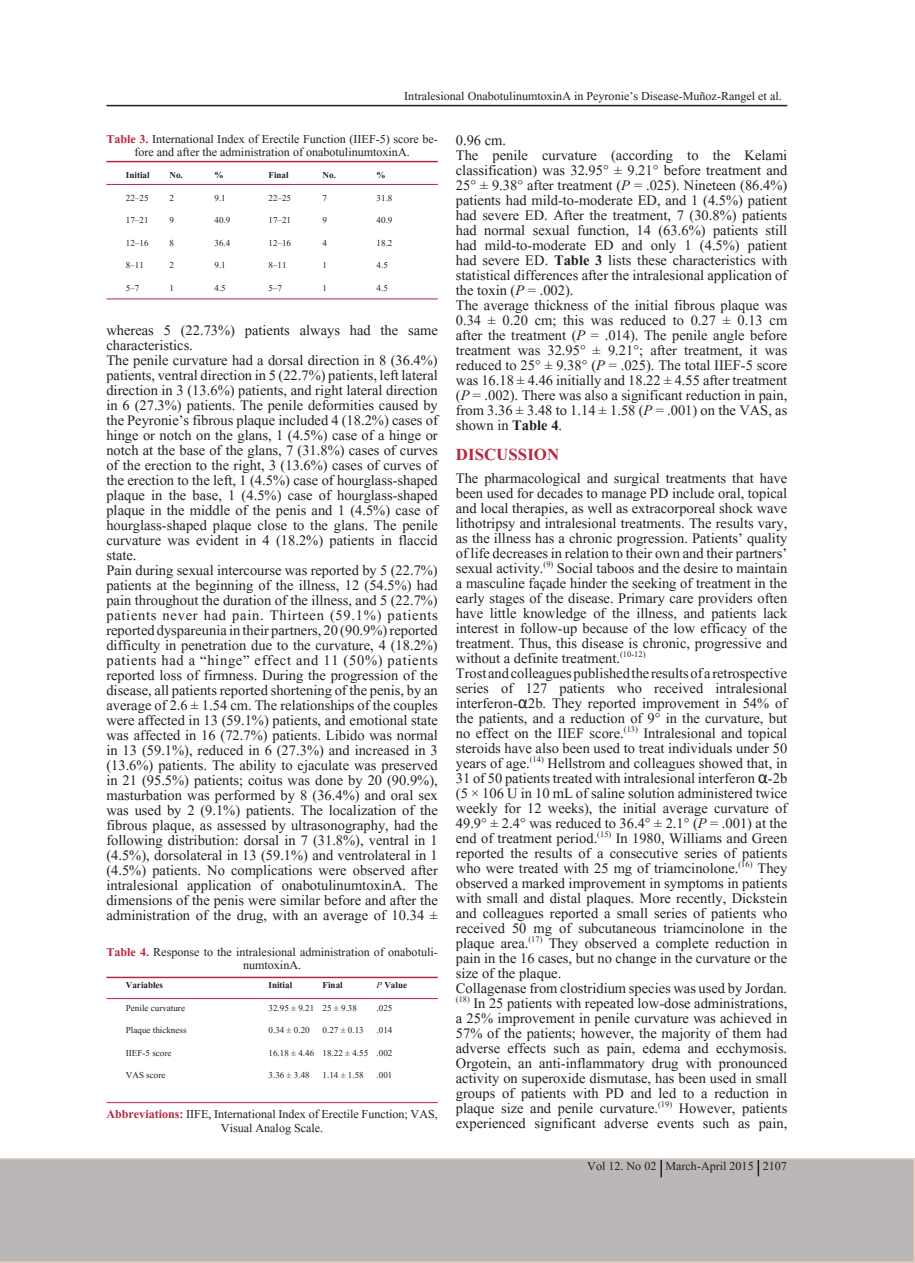
<style>
.page{position:relative;width:915px;height:1263px;background:#fff}
.page>*{position:absolute;margin:0;border:0;box-sizing:border-box;transform-origin:0 0}
.t1{font:700 21px "Aparajita";color:#b62841}
.t2{font:18px/15px "Aparajita";color:#231f20;text-align:justify}
.t3{font:15px/13.5px "Aparajita";color:#231f20;text-align:center}
.t4{font:11.25px "Aparajita";color:#231f20}
.t5{font:700 11.25px "Aparajita";color:#231f20}
.s1{font-weight:700;color:#b62841}
.s2{font-weight:400;font-style:italic}
.s3{font-style:italic}
.s4{font-weight:700}
.s5{font-family:"Calibri"}
</style>
<div class="page">
<hr style="left:106px;top:105px;width:681px;height:1px;background:#231f20">
<div style="left:0;top:1158px;width:914px;height:105px;background:#bbb7b7"></div>
<svg style="left:657px;top:1160px;width:4px;height:18px"></svg>
<hr style="left:106px;top:161px;width:331px;height:1px;background:#b62841">
<hr style="left:106px;top:184px;width:331px;height:1px;background:#b62841">
<hr style="left:106px;top:298px;width:331px;height:1px;background:#b62841">
<hr style="left:106px;top:977px;width:331px;height:1px;background:#b62841">
<hr style="left:106px;top:998px;width:331px;height:1px;background:#b62841">
<hr style="left:106px;top:1102px;width:331px;height:1px;background:#b62841">
<svg style="left:754px;top:1160px;width:4px;height:18px"></svg>
<p class="t3" style="left:404px;top:91px;width:379px">Intralesional OnabotulinumtoxinA in Peyronie’s Disease-Muñoz-Rangel et al.</p>
<p class="t3" style="left:106px;top:134px;width:333px"><span class="s1">Table 3.</span> International Index of Erectile Function (IIEF-5) score be&shy;fore and after the administration of onabotulinumtoxinA.</p>
<p class="t5" style="left:126px;top:170px;width:25px">Initial</p>
<p class="t5" style="left:169px;top:170px;width:15px">No.</p>
<p class="t5" style="left:214px;top:170px;width:11px">%</p>
<p class="t5" style="left:268px;top:170px;width:22px">Final</p>
<p class="t5" style="left:322px;top:170px;width:15px">No.</p>
<p class="t5" style="left:376px;top:170px;width:11px">%</p>
<p class="t4" style="left:126px;top:192px;width:24px">22–25</p>
<p class="t4" style="left:169px;top:192px;width:6px">2</p>
<p class="t4" style="left:214px;top:192px;width:13px">9.1</p>
<p class="t4" style="left:268px;top:192px;width:24px">22–25</p>
<p class="t4" style="left:322px;top:192px;width:6px">7</p>
<p class="t4" style="left:376px;top:192px;width:17px">31.8</p>
<p class="t4" style="left:126px;top:215px;width:24px">17–21</p>
<p class="t4" style="left:169px;top:215px;width:6px">9</p>
<p class="t4" style="left:214px;top:215px;width:17px">40.9</p>
<p class="t4" style="left:268px;top:215px;width:24px">17–21</p>
<p class="t4" style="left:322px;top:215px;width:6px">9</p>
<p class="t4" style="left:376px;top:215px;width:17px">40.9</p>
<p class="t4" style="left:126px;top:237px;width:24px">12–16</p>
<p class="t4" style="left:169px;top:237px;width:6px">8</p>
<p class="t4" style="left:214px;top:237px;width:17px">36.4</p>
<p class="t4" style="left:268px;top:237px;width:24px">12–16</p>
<p class="t4" style="left:322px;top:237px;width:6px">4</p>
<p class="t4" style="left:376px;top:237px;width:17px">18.2</p>
<p class="t4" style="left:126px;top:260px;width:20px">8–11</p>
<p class="t4" style="left:169px;top:260px;width:6px">2</p>
<p class="t4" style="left:214px;top:260px;width:13px">9.1</p>
<p class="t4" style="left:268px;top:260px;width:20px">8–11</p>
<p class="t4" style="left:322px;top:260px;width:6px">1</p>
<p class="t4" style="left:376px;top:260px;width:13px">4.5</p>
<p class="t4" style="left:126px;top:282px;width:15px">5–7</p>
<p class="t4" style="left:169px;top:282px;width:6px">1</p>
<p class="t4" style="left:214px;top:282px;width:13px">4.5</p>
<p class="t4" style="left:268px;top:282px;width:15px">5–7</p>
<p class="t4" style="left:322px;top:282px;width:6px">1</p>
<p class="t4" style="left:376px;top:282px;width:13px">4.5</p>
<p class="t2" style="left:106px;top:324px;width:333px">whereas 5 (22.73%) patients always had the same characteristics.</p>
<p class="t2" style="left:106px;top:354px;width:333px">The penile curvature had a dorsal direction in 8 (36.4%) patients, ventral direction in 5 (22.7%) patients, left lateral direction in 3 (13.6%) patients, and right lateral direction in 6 (27.3%) patients. The penile deformities caused by the Peyronie’s fibrous plaque included 4 (18.2%) cases of hinge or notch on the glans, 1 (4.5%) case of a hinge or notch at the base of the glans, 7 (31.8%) cases of curves of the erection to the right, 3 (13.6%) cases of curves of the erection to the left, 1 (4.5%) case of hourglass-shaped plaque in the base, 1 (4.5%) case of hourglass-shaped plaque in the middle of the penis and 1 (4.5%) case of hourglass-shaped plaque close to the glans. The penile curvature was evident in 4 (18.2%) patients in flaccid state.</p>
<p class="t2" style="left:106px;top:564px;width:333px">Pain during sexual intercourse was reported by 5 (22.7%) patients at the beginning of the illness, 12 (54.5%) had pain throughout the duration of the illness, and 5 (22.7%) patients never had pain. Thirteen (59.1%) patients reported dyspareunia in their partners, 20 (90.9%) reported difficulty in penetration due to the curvature, 4 (18.2%) patients had a “hinge” effect and 11 (50%) patients reported loss of firmness. During the progression of the disease, all patients reported shortening of the penis, by an average of 2.6 ± 1.54 cm. The relationships of the couples were affected in 13 (59.1%) patients, and emotional state was affected in 16 (72.7%) patients. Libido was normal in 13 (59.1%), reduced in 6 (27.3%) and increased in 3 (13.6%) patients. The ability to ejaculate was preserved in 21 (95.5%) patients; coitus was done by 20 (90.9%), masturbation was performed by 8 (36.4%) and oral sex was used by 2 (9.1%) patients. The localization of the fibrous plaque, as assessed by ultrasonography, had the following distribution: dorsal in 7 (31.8%), ventral in 1 (4.5%), dorsolateral in 13 (59.1%) and ventrolateral in 1 (4.5%) patients. No complications were observed after intralesional application of onabotulinumtoxinA. The dimensions of the penis were similar before and after the administration of the drug, with an average of 10.34 ±</p>
<p class="t3" style="left:106px;top:947px;width:333px"><span class="s1">Table 4.</span> Response to the intralesional administration of onabotuli&shy;numtoxinA.</p>
<p class="t5" style="left:126px;top:980px;width:39px">Variables</p>
<p class="t5" style="left:268px;top:980px;width:25px">Initial</p>
<p class="t5" style="left:322px;top:980px;width:22px">Final</p>
<p class="t5" style="left:376px;top:980px;width:32px"><span class="s2">P</span> Value</p>
<p class="t4" style="left:126px;top:1002px;width:61px">Penile curvature</p>
<p class="t4" style="left:268px;top:1002px;width:90px">32.95 ± 9.21 25 ± 9.38</p>
<p class="t4" style="left:376px;top:1002px;width:17px">.025</p>
<p class="t4" style="left:126px;top:1025px;width:62px">Plaque thickness</p>
<p class="t4" style="left:268px;top:1025px;width:125px">0.34 ± 0.20 0.27 ± 0.13 .014</p>
<p class="t4" style="left:126px;top:1047px;width:47px">IIEF-5 score</p>
<p class="t4" style="left:268px;top:1047px;width:125px">16.18 ± 4.46 18.22 ± 4.55 .002</p>
<p class="t4" style="left:126px;top:1070px;width:41px">VAS score</p>
<p class="t4" style="left:268px;top:1070px;width:125px">3.36 ± 3.48 1.14 ± 1.58 .001</p>
<p class="t3" style="left:106px;top:1109px;width:333px"><span class="s1">Abbreviations:</span> IIFE, International Index of Erectile Function; VAS,<br>Visual Analog Scale.</p>
<p class="t2" style="left:455px;top:135px;width:52px">0.96 cm.</p>
<p class="t2" style="left:455px;top:150px;width:333px">The penile curvature (according to the Kelami classification) was 32.95° ± 9.21° before treatment and 25° ± 9.38° after treatment (<span class="s3">P</span> = .025). Nineteen (86.4%) patients had mild-to-moderate ED, and 1 (4.5%) patient had severe ED. After the treatment, 7 (30.8%) patients had normal sexual function, 14 (63.6%) patients still had mild-to-moderate ED and only 1 (4.5%) patient had severe ED. <span class="s4">Table 3</span> lists these characteristics with statistical differences after the intralesional application of the toxin (<span class="s3">P</span> = .002).</p>
<p class="t2" style="left:455px;top:300px;width:333px">The average thickness of the initial fibrous plaque was 0.34 ± 0.20 cm; this was reduced to 0.27 ± 0.13 cm after the treatment (<span class="s3">P</span> = .014). The penile angle before treatment was 32.95° ± 9.21°; after treatment, it was reduced to 25° ± 9.38° (<span class="s3">P</span> = .025). The total IIEF-5 score was 16.18 ± 4.46 initially and 18.22 ± 4.55 after treatment (<span class="s3">P</span> = .002). There was also a significant reduction in pain, from 3.36 ± 3.48 to 1.14 ± 1.58 (<span class="s3">P</span> = .001) on the VAS, as shown in <span class="s4">Table 4</span>.</p>
<p class="t1" style="left:455px;top:445px;width:105px">DISCUSSION</p>
<p class="t2" style="left:455px;top:472px;width:333px">The pharmacological and surgical treatments that have been used for decades to manage PD include oral, topical and local therapies, as well as extracorporeal shock wave lithotripsy and intralesional treatments. The results vary, as the illness has a chronic progression. Patients’ quality of life decreases in relation to their own and their partners’ sexual activity.<sup>(9)</sup> Social taboos and the desire to maintain a masculine façade hinder the seeking of treatment in the early stages of the disease. Primary care providers often have little knowledge of the illness, and patients lack interest in follow-up because of the low efficacy of the treatment. Thus, this disease is chronic, progressive and without a definite treatment.<sup>(10-12)</sup></p>
<p class="t2" style="left:455px;top:667px;width:333px">Trost and colleagues published the results of a retrospective series of 127 patients who received intralesional interferon-<span class="s5">α</span>2b. They reported improvement in 54% of the patients, and a reduction of 9° in the curvature, but no effect on the IIEF score.<sup>(13)</sup> Intralesional and topical steroids have also been used to treat individuals under 50 years of age.<sup>(14)</sup> Hellstrom and colleagues showed that, in 31 of 50 patients treated with intralesional interferon <span class="s5">α</span>-2b (5 × 106 U in 10 mL of saline solution administered twice weekly for 12 weeks), the initial average curvature of 49.9° ± 2.4° was reduced to 36.4° ± 2.1° (<span class="s3">P</span> = .001) at the end of treatment period.<sup>(15)</sup> In 1980, Williams and Green reported the results of a consecutive series of patients who were treated with 25 mg of triamcinolone.<sup>(16)</sup> They observed a marked improvement in symptoms in patients with small and distal plaques. More recently, Dickstein and colleagues reported a small series of patients who received 50 mg of subcutaneous triamcinolone in the plaque area.<sup>(17)</sup> They observed a complete reduction in pain in the 16 cases, but no change in the curvature or the size of the plaque.</p>
<p class="t2" style="left:455px;top:982px;width:333px">Collagenase from clostridium species was used by Jordan. <sup>(18)</sup> In 25 patients with repeated low-dose administrations, a 25% improvement in penile curvature was achieved in 57% of the patients; however, the majority of them had adverse effects such as pain, edema and ecchymosis.<br>Orgotein, an anti-inflammatory drug with pronounced activity on superoxide dismutase, has been used in small groups of patients with PD and led to a reduction in plaque size and penile curvature.<sup>(19)</sup> However, patients experienced significant adverse events such as pain,</p>
<p class="t3" style="left:587px;top:1160px;width:201px">Vol 12. No 02 March-April 2015 2107</p>
</div>
